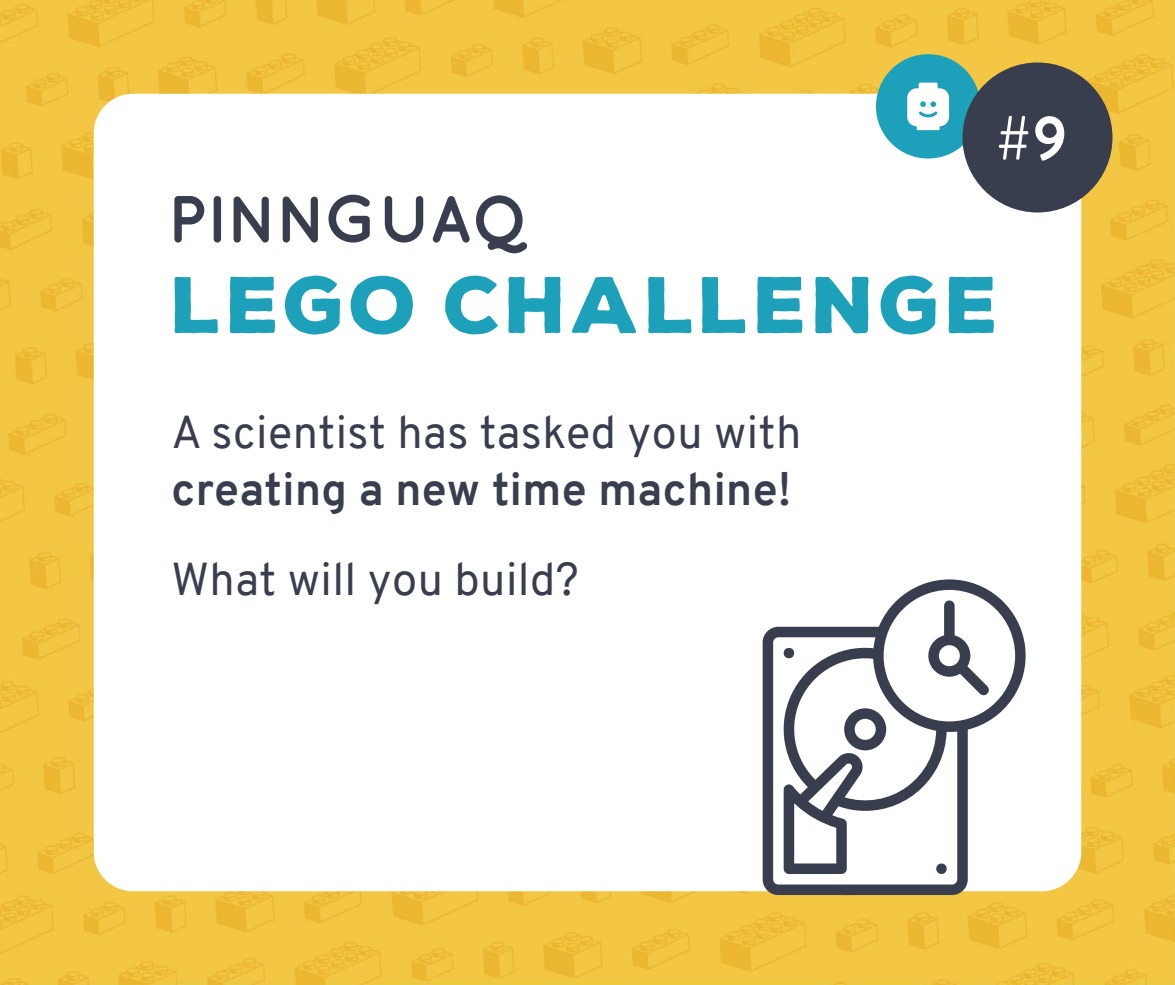
<style>
.page{position:relative;width:1175px;height:985px;background:#fff}
.page>*{position:absolute;margin:0;border:0;box-sizing:border-box;transform-origin:0 0}
.t1{font:900 77.5px "Nexa Rust Sans";letter-spacing:.05em;color:#1da1bb}
.t2{font:700 62.5px "Brandon Grotesque";color:#fff}
.t3{font:45px "Overpass";letter-spacing:.01em;color:#393e4f}
.t4{font:700 45px "Overpass";letter-spacing:.01em;color:#393e4f}
</style>
<div class="page">
<img style="left:0;top:0;width:1175px;height:985px">
<div style="left:94px;top:94px;width:987px;height:797px;background:#fff;border-radius:39px"></div>
<svg style="left:763px;top:579px;width:267px;height:316px"></svg>
<svg style="left:927px;top:600px;width:62px;height:95px"></svg>
<svg style="left:174px;top:196px;width:30px;height:47px"></svg>
<div style="left:214px;top:196px;width:7px;height:47px;background:#393e4f;border-radius:4px"></div>
<svg style="left:234px;top:196px;width:35px;height:47px"></svg>
<svg style="left:283px;top:196px;width:35px;height:47px"></svg>
<svg style="left:329px;top:195px;width:41px;height:48px"></svg>
<svg style="left:385px;top:196px;width:38px;height:47px"></svg>
<svg style="left:432px;top:196px;width:38px;height:47px"></svg>
<svg style="left:476px;top:195px;width:51px;height:58px"></svg>
<div style="left:876px;top:54px;width:104px;height:105px;background:#1da1bb;border-radius:50%"></div>
<svg style="left:907px;top:83px;width:42px;height:47px"></svg>
<div style="left:963px;top:62px;width:150px;height:150px;background:#393e4f;border-radius:50%"></div>
<h2 class="t2" style="left:997px;top:102px;width:72px">#9</h2>
<h1 class="t1" style="left:171px;top:261px;width:830px">LEGO CHALLENGE</h1>
<p class="t3" style="left:171px;top:415px;width:631px">A scientist has tasked you with</p>
<p class="t4" style="left:171px;top:473px;width:621px">creating a new time machine!</p>
<p class="t3" style="left:171px;top:563px;width:409px">What will you build?</p>
</div>
